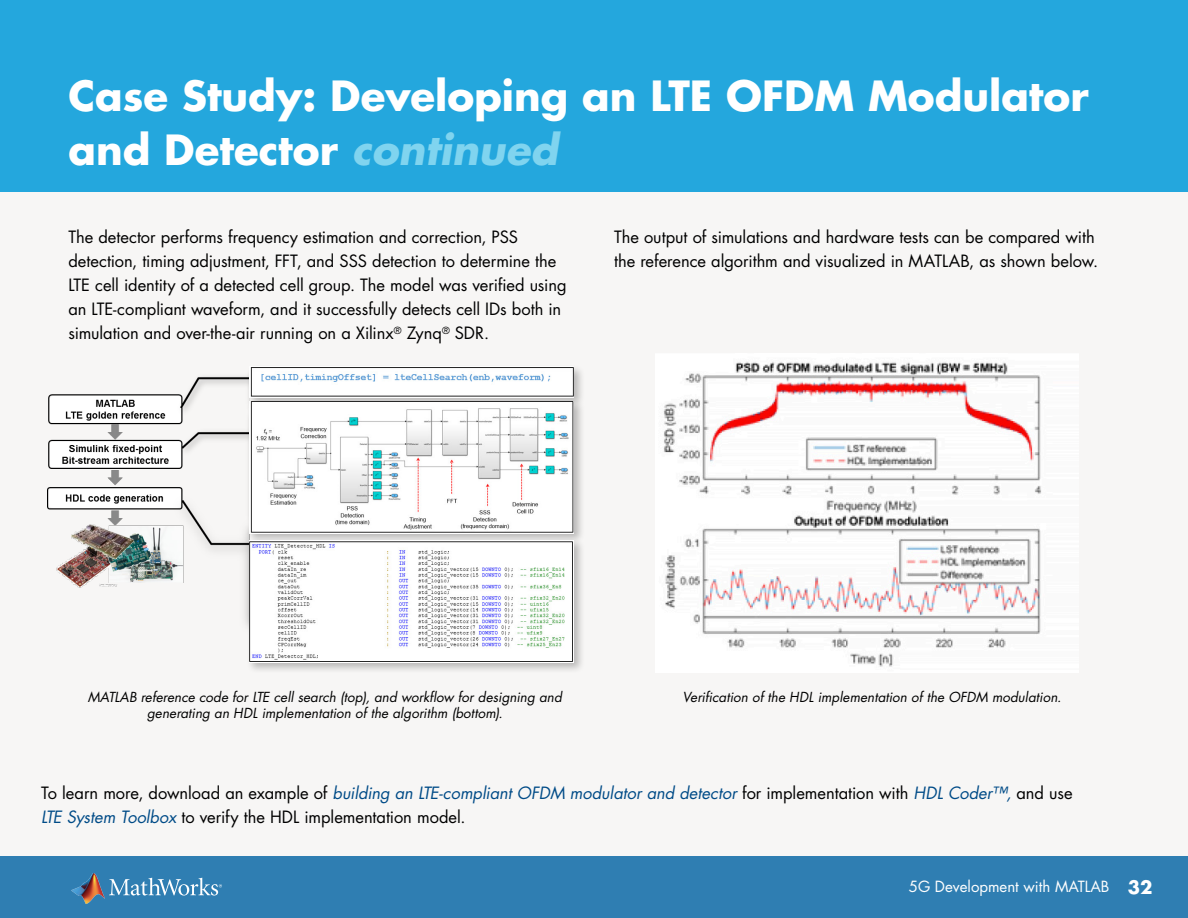
<style>
.page{position:relative;width:1188px;height:918px;background:#f7f6f5}
.page>*{position:absolute;margin:0;border:0;box-sizing:border-box;transform-origin:0 0}
.subheading_1{font:700 40.5px/54px "Futura Std";color:#fff}
.body_text{font:16.5px/24px "Futura Std";letter-spacing:-.005em;color:#000}
.t1{font:15px "Futura Std";color:#fff}
.t2{font:italic 13.5px/16.5px "Futura Std";letter-spacing:.005em;color:#000;text-align:center}
.s1{font-style:italic;color:#80d4ef}
.s2{font-style:italic;color:#004b87}
.s3{font-weight:700;font-size:18px}
</style>
<div class="page">
<div style="left:0;top:0;width:1188px;height:191px;background:#24a7dd"></div>
<div style="left:0;top:856px;width:1188px;height:62px;background:#2f7eb2"></div>
<svg style="left:109px;top:878px;width:113px;height:18px"></svg>
<img style="left:72px;top:874px;width:33px;height:29px">
<img style="left:47px;top:376px;width:199px;height:246px">
<div style="left:246px;top:364px;width:339px;height:44px;background:#000;opacity:.25"></div>
<img style="left:249px;top:367px;width:325px;height:30px">
<div style="left:246px;top:398px;width:339px;height:147px;background:#000;opacity:.25"></div>
<img style="left:249px;top:401px;width:325px;height:132px">
<div style="left:246px;top:537px;width:339px;height:136px;background:#000;opacity:.25"></div>
<img style="left:249px;top:540px;width:325px;height:122px">
<img style="left:664px;top:362px;width:377px;height:305px">
<p class="subheading_1" style="left:68px;top:68px;width:1022px">Case Study: Developing an LTE OFDM Modulator and Detector <span class="s1">continued</span></p>
<p class="body_text" style="left:68px;top:225px;width:500px">The detector performs frequency estimation and correction, PSS detection, timing adjustment, FFT, and SSS detection to determine the LTE cell identity of a detected cell group. The model was verified using an LTE-compliant waveform, and it successfully detects cell IDs both in simulation and over-the-air running on a Xilinx<sup>®</sup> Zynq<sup>®</sup> SDR.</p>
<p class="body_text" style="left:614px;top:225px;width:486px">The output of simulations and hardware tests can be compared with the reference algorithm and visualized in MATLAB, as shown below.</p>
<p class="t2" style="left:88px;top:689px;width:476px">MATLAB reference code for LTE cell search (top), and workflow for designing and generating an HDL implementation of the algorithm (bottom).</p>
<p class="t2" style="left:682px;top:689px;width:380px">Verification of the HDL implementation of the OFDM modulation.</p>
<p class="body_text" style="left:41px;top:782px;width:1033px">To learn more, download an example of <span class="s2">building an LTE-compliant OFDM modulator and detector</span> for implementation with <span class="s2">HDL Coder™,</span> and use<br><span class="s2">LTE System Toolbox</span> to verify the HDL implementation model.</p>
<p class="t1" style="left:909px;top:877px;width:245px">5G Development with MATLAB <span class="s3">32</span></p>
</div>
